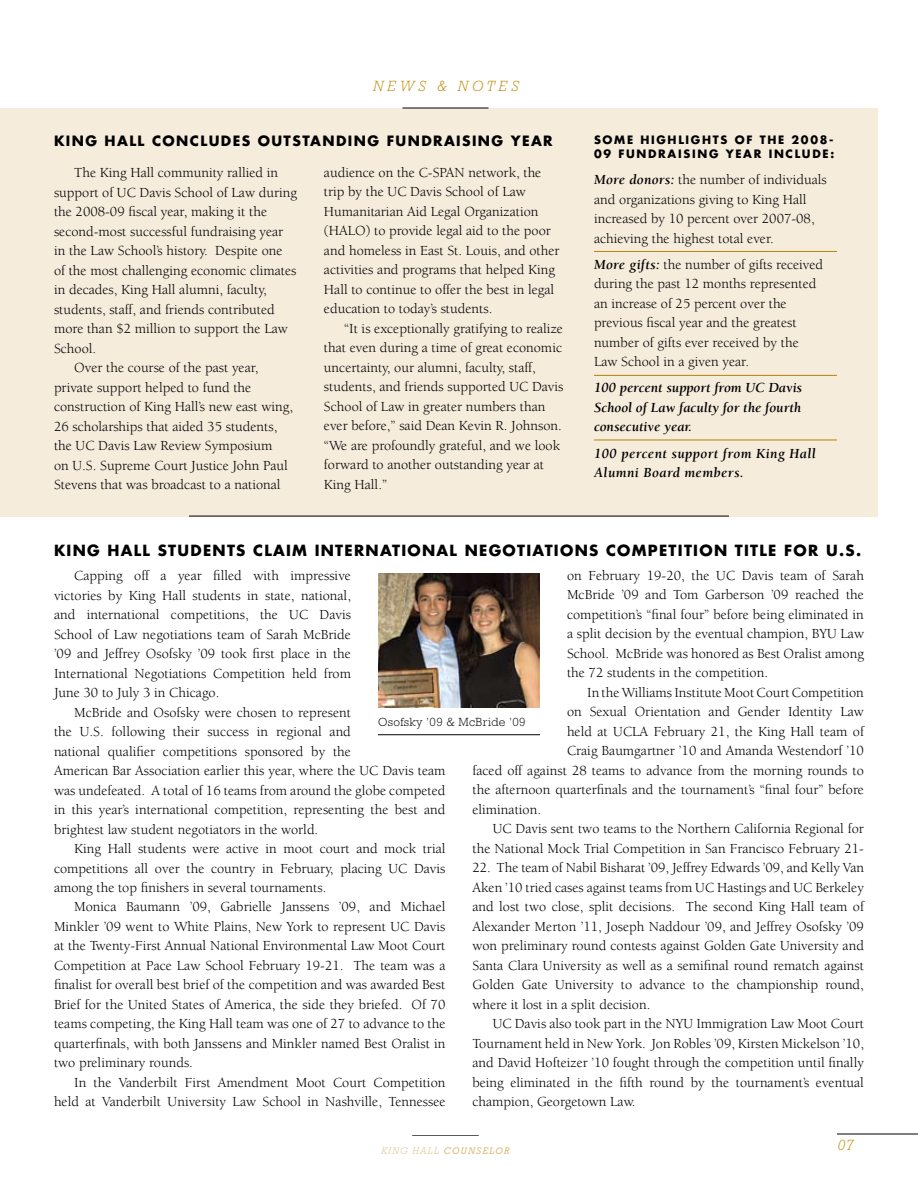
<style>
.page{position:relative;width:918px;height:1188px;background:#fff}
.page>*{position:absolute;margin:0;border:0;box-sizing:border-box;transform-origin:0 0}
.t1{font:700 15px "Futura Std";letter-spacing:.085em;color:#000}
.t2{font:italic 300 15px "Rockwell Std";letter-spacing:.26em;color:#bb8d0a}
.t3{font:14.25px/19.5px "Berkeley";color:#000;text-align:justify}
.t4{font:italic 700 14.25px/19.5px "Berkeley";color:#000;text-align:justify}
.t5{font:italic 700 14.25px/19.5px "Berkeley";letter-spacing:.03em;color:#000}
.t6{font:700 13.8px "Futura Std";letter-spacing:.1em;color:#000}
.t7{font:300 12px "Rockwell Std";letter-spacing:.03em;color:#000}
.t8{font:700 11.25px/13.5px "Futura Std";letter-spacing:.15em;color:#000}
.t9{font:italic 9.75px "Rockwell Std";letter-spacing:.125em;color:#ddbe7e}
.s1{font-weight:700;font-style:italic}
.s2{font-weight:300}
</style>
<div class="page">
<div style="left:0;top:108px;width:878px;height:408px;background:#f6ecdc"></div>
<hr style="left:402px;top:108px;width:87px;height:1px;background:#000">
<hr style="left:594px;top:251px;width:243px;height:1px;background:#bb8d0a">
<hr style="left:594px;top:375px;width:243px;height:1px;background:#bb8d0a">
<hr style="left:594px;top:440px;width:243px;height:1px;background:#bb8d0a">
<hr style="left:189px;top:516px;width:540px;height:1px;background:#000">
<img style="left:378px;top:573px;width:162px;height:135px">
<hr style="left:378px;top:734px;width:162px;height:1px;background:#000">
<hr style="left:412px;top:1135px;width:67px;height:1px;background:#58595b">
<hr style="left:837px;top:1134px;width:81px;height:1px;background:#000">
<p class="t2" style="left:373px;top:78px;width:147px">NEW S &amp; NOTES</p>
<p class="t6" style="left:54px;top:132px;width:500px">KING HALL CONCLUDES OUTSTANDING FUNDRAISING YEAR</p>
<p class="t3" style="left:74px;top:163px;width:205px">The King Hall community rallied in</p>
<p class="t3" style="left:54px;top:183px;width:244px">support of UC Davis School of Law during</p>
<p class="t3" style="left:54px;top:202px;width:215px">the 2008-09 fiscal year, making it the</p>
<p class="t3" style="left:54px;top:222px;width:231px">second-most successful fundraising year</p>
<p class="t3" style="left:54px;top:241px;width:230px">in the Law School’s history. Despite one</p>
<p class="t3" style="left:54px;top:261px;width:244px">of the most challenging economic climates</p>
<p class="t3" style="left:54px;top:280px;width:214px">in decades, King Hall alumni, faculty,</p>
<p class="t3" style="left:54px;top:300px;width:222px">students, staff, and friends contributed</p>
<p class="t3" style="left:54px;top:319px;width:235px">more than $2 million to support the Law</p>
<p class="t3" style="left:54px;top:339px;width:44px">School.</p>
<p class="t3" style="left:74px;top:358px;width:186px">Over the course of the past year,</p>
<p class="t3" style="left:54px;top:378px;width:199px">private support helped to fund the</p>
<p class="t3" style="left:54px;top:397px;width:241px">construction of King Hall’s new east wing,</p>
<p class="t3" style="left:54px;top:417px;width:225px">26 scholarships that aided 35 students,</p>
<p class="t3" style="left:54px;top:436px;width:220px">the UC Davis Law Review Symposium</p>
<p class="t3" style="left:54px;top:456px;width:235px">on U.S. Supreme Court Justice John Paul</p>
<p class="t3" style="left:54px;top:475px;width:228px">Stevens that was broadcast to a national</p>
<p class="t3" style="left:324px;top:163px;width:237px;text-align:left">audience on the C-SPAN network, the trip by the UC Davis School of Law Humanitarian Aid Legal Organization (HALO) to provide legal aid to the poor and homeless in East St. Louis, and other activities and programs that helped King Hall to continue to offer the best in legal education to today’s students.</p>
<p class="t3" style="left:324px;top:319px;width:241px;text-align:left;text-indent:20px">“It is exceptionally gratifying to realize that even during a time of great economic uncertainty, our alumni, faculty, staff, students, and friends supported UC Davis School of Law in greater numbers than ever before,” said Dean Kevin R. Johnson. “We are profoundly grateful, and we look forward to another outstanding year at King Hall.”</p>
<p class="t8" style="left:594px;top:133px;width:242px">SOME H IGH LIGH TS OF TH E 2008-<br>09 FUNDRAISIN G YEAR IN CLUDE:</p>
<p class="t3" style="left:594px;top:170px;width:234px;text-align:left"><span class="s1">More donors:</span> the number of individuals and organizations giving to King Hall increased by 10 percent over 2007-08, achieving the highest total ever.</p>
<p class="t3" style="left:594px;top:255px;width:231px;text-align:left"><span class="s1">More gifts:</span> the number of gifts received during the past 12 months represented an increase of 25 percent over the previous fiscal year and the greatest number of gifts ever received by the Law School in a given year.</p>
<p class="t4" style="left:594px;top:379px;width:210px">100 percent support from UC Davis School of Law faculty for the fourth consecutive year.</p>
<p class="t5" style="left:594px;top:444px;width:223px">100 percent support from King Hall<br>Alumni Board members.</p>
<p class="t1" style="left:54px;top:540px;width:809px">KING HALL STUDENTS CLAIM INTERNATIONAL NEGOTIATIONS COMPETITION TITLE FOR U.S.</p>
<p class="t3" style="left:567px;top:566px;width:299px">on February 19-20, the UC Davis team of Sarah McBride ’09 and Tom Garberson ’09 reached the competition’s “final four” before being eliminated in a split decision by the eventual champion, BYU Law School. McBride was honored as Best Oralist among the 72 students in the competition.</p>
<p class="t3" style="left:587px;top:683px;width:278px">In the Williams Institute Moot Court Competition</p>
<p class="t3" style="left:567px;top:702px;width:298px">on Sexual Orientation and Gender Identity Law</p>
<p class="t3" style="left:567px;top:722px;width:299px">held at UCLA February 21, the King Hall team of</p>
<p class="t3" style="left:567px;top:741px;width:298px">Craig Baumgartner ’10 and Amanda Westendorf ’10</p>
<p class="t3" style="left:472px;top:761px;width:393px">faced off against 28 teams to advance from the morning rounds to</p>
<p class="t3" style="left:472px;top:780px;width:393px">the afternoon quarterfinals and the tournament’s “final four” before</p>
<p class="t3" style="left:472px;top:800px;width:70px">elimination.</p>
<p class="t3" style="left:493px;top:819px;width:373px">UC Davis sent two teams to the Northern California Regional for</p>
<p class="t3" style="left:472px;top:839px;width:393px">the National Mock Trial Competition in San Francisco February 21-</p>
<p class="t3" style="left:472px;top:858px;width:393px">22. The team of Nabil Bisharat ’09, Jeffrey Edwards ’09, and Kelly Van Aken ’10 tried cases against teams from UC Hastings and UC Berkeley and lost two close, split decisions. The second King Hall team of Alexander Merton ’11, Joseph Naddour ’09, and Jeffrey Osofsky ’09 won preliminary round contests against Golden Gate University and Santa Clara University as well as a semifinal round rematch against Golden Gate University to advance to the championship round, where it lost in a split decision.</p>
<p class="t3" style="left:472px;top:1014px;width:393px;text-indent:20px">UC Davis also took part in the NYU Immigration Law Moot Court Tournament held in New York. Jon Robles ’09, Kirsten Mickelson ’10, and David Hofteizer ’10 fought through the competition until finally being eliminated in the fifth round by the tournament’s eventual champion, Georgetown Law.</p>
<p class="t3" style="left:54px;top:566px;width:299px;text-indent:20px">Capping off a year filled with impressive victories by King Hall students in state, national, and international competitions, the UC Davis School of Law negotiations team of Sarah McBride ’09 and Jeffrey Osofsky ’09 took first place in the International Negotiations Competition held from June 30 to July 3 in Chicago.</p>
<p class="t3" style="left:54px;top:703px;width:393px;text-align:left;text-indent:20px">McBride and Osofsky were chosen to represent<br>the U.S. following their success in regional and<br>national qualifier competitions sponsored by the<br>American Bar Association earlier this year, where the UC Davis team was undefeated. A total of 16 teams from around the globe competed in this year’s international competition, representing the best and brightest law student negotiators in the world.</p>
<p class="t3" style="left:54px;top:839px;width:393px;text-indent:20px">King Hall students were active in moot court and mock trial competitions all over the country in February, placing UC Davis among the top finishers in several tournaments.</p>
<p class="t3" style="left:54px;top:898px;width:393px;text-indent:20px">Monica Baumann ’09, Gabrielle Janssens ’09, and Michael Minkler ’09 went to White Plains, New York to represent UC Davis at the Twenty-First Annual National Environmental Law Moot Court Competition at Pace Law School February 19-21. The team was a finalist for overall best brief of the competition and was awarded Best Brief for the United States of America, the side they briefed. Of 70 teams competing, the King Hall team was one of 27 to advance to the quarterfinals, with both Janssens and Minkler named Best Oralist in two preliminary rounds.</p>
<p class="t3" style="left:54px;top:1073px;width:393px;text-align:right">In the Vanderbilt First Amendment Moot Court Competition held at Vanderbilt University Law School in Nashville, Tennessee</p>
<p class="t7" style="left:378px;top:715px;width:149px">Osofsky ’09 &amp; McBride ’09</p>
<p class="t9" style="left:381px;top:1145px;width:130px"><span class="s2">KING HALL</span> COUNSELOR</p>
<p class="t2" style="left:837px;top:1136px;width:18px">07</p>
</div>
